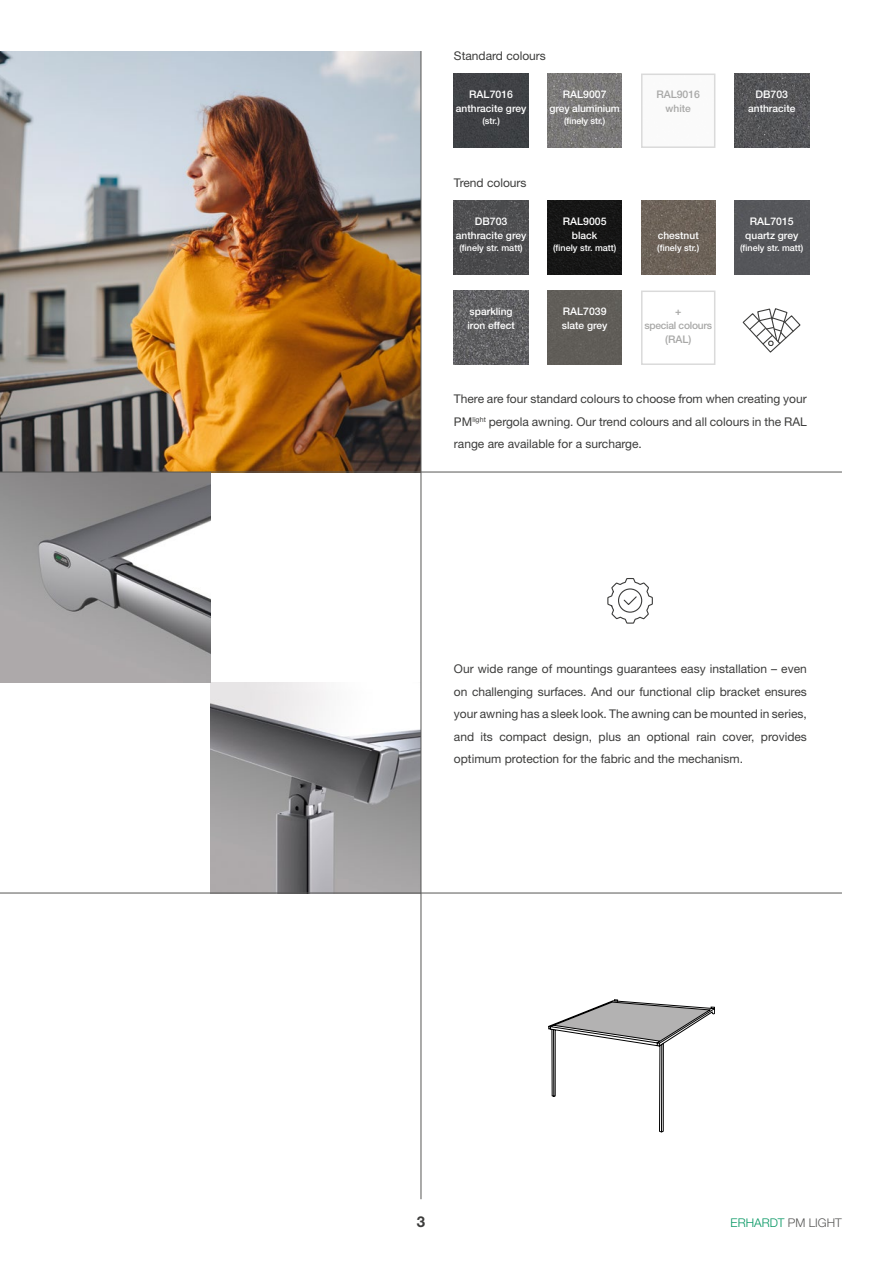
<style>
.page{position:relative;width:893px;height:1263px;background:#fff}
.page>*{position:absolute;margin:0;border:0;box-sizing:border-box;transform-origin:0 0}
.t1{font:700 15px "Helvetica Neue LT Pro";color:#3c3c3b}
.t2{font:12px/22.5px "Helvetica Neue LT Pro";color:#3c3c3b;text-align:justify}
.t3{font:300 12px "Helvetica Neue LT Pro";color:#009560}
.t4{font:500 10.5px "Helvetica Neue LT Pro";color:#fff}
.t5{font:500 10.5px "Helvetica Neue LT Pro";color:#a8a8a7}
.t6{font:500 10.2px/13.8px "Helvetica Neue LT Pro";color:#fff}
.t7{font:500 10.2px "Helvetica Neue LT Pro";letter-spacing:-.025em;color:#a8a8a7}
.t8{font:500 9px "Helvetica Neue LT Pro";color:#fff}
.s1{color:#575756}
</style>
<div class="page">
<img style="left:0;top:51px;width:421px;height:421px">
<img style="left:210px;top:682px;width:211px;height:211px">
<img style="left:0;top:473px;width:210px;height:209px">
<hr style="left:0;top:472px;width:842px;height:1px;background:#575756">
<hr style="left:421px;top:51px;width:1px;height:1148px;background:#575756">
<hr style="left:0;top:893px;width:842px;height:1px;background:#575756">
<img style="left:547px;top:74px;width:75px;height:74px">
<div style="left:454px;top:74px;width:74px;height:74px;background:#3f4145"></div>
<div style="left:641px;top:74px;width:74px;height:74px;border:2px solid #dadada"></div>
<div style="left:547px;top:291px;width:75px;height:74px;background:#605d58"></div>
<div style="left:547px;top:201px;width:75px;height:74px;background:#161616"></div>
<img style="left:641px;top:201px;width:74px;height:74px">
<div style="left:735px;top:201px;width:74px;height:74px;background:#55565a"></div>
<img style="left:454px;top:291px;width:74px;height:74px">
<div style="left:641px;top:291px;width:74px;height:74px;border:2px solid #dadada"></div>
<img style="left:735px;top:74px;width:74px;height:74px">
<img style="left:454px;top:201px;width:74px;height:74px">
<svg style="left:742px;top:308px;width:59px;height:45px"></svg>
<svg style="left:607px;top:578px;width:46px;height:46px"></svg>
<svg style="left:548px;top:999px;width:167px;height:133px"></svg>
<p class="t2" style="left:454px;top:44px;width:94px">Standard colours</p>
<p class="t4" style="left:469px;top:88px;width:45px">RAL7016</p>
<p class="t6" style="left:456px;top:101px;width:72px">anthracite grey</p>
<p class="t8" style="left:482px;top:115px;width:19px">(str.)</p>
<p class="t2" style="left:454px;top:171px;width:74px">Trend colours</p>
<p class="t4" style="left:475px;top:215px;width:34px">DB703</p>
<p class="t6" style="left:456px;top:228px;width:72px">anthracite grey</p>
<p class="t8" style="left:459px;top:242px;width:65px">(finely str. matt)</p>
<p class="t4" style="left:563px;top:88px;width:45px">RAL9007</p>
<p class="t6" style="left:550px;top:101px;width:72px">grey aluminium</p>
<p class="t8" style="left:564px;top:115px;width:43px">(finely str.)</p>
<p class="t4" style="left:563px;top:215px;width:45px">RAL9005</p>
<p class="t6" style="left:572px;top:228px;width:27px">black</p>
<p class="t8" style="left:553px;top:242px;width:65px">(finely str. matt)</p>
<p class="t5" style="left:656px;top:88px;width:45px">RAL9016</p>
<p class="t7" style="left:666px;top:102px;width:27px">white</p>
<p class="t6" style="left:658px;top:228px;width:42px">chestnut</p>
<p class="t8" style="left:657px;top:242px;width:44px">(finely str.)</p>
<p class="t6" style="left:467px;top:304px;width:49px">sparkling iron effect</p>
<p class="t5" style="left:675px;top:305px;width:8px">+</p>
<p class="t4" style="left:563px;top:305px;width:45px">RAL7039</p>
<p class="t6" style="left:562px;top:318px;width:47px">slate grey</p>
<p class="t7" style="left:644px;top:319px;width:69px">special colours</p>
<p class="t5" style="left:665px;top:333px;width:28px">(RAL)</p>
<p class="t4" style="left:755px;top:88px;width:34px">DB703</p>
<p class="t6" style="left:748px;top:101px;width:49px">anthracite</p>
<p class="t4" style="left:750px;top:215px;width:45px">RAL7015</p>
<p class="t6" style="left:745px;top:228px;width:55px">quartz grey</p>
<p class="t8" style="left:740px;top:242px;width:65px">(finely str. matt)</p>
<p class="t2" style="left:454px;top:387px;width:354px">There are four standard colours to choose from when creating your PM<sup>light</sup> pergola awning. Our trend colours and all colours in the RAL range are available for a surcharge.</p>
<p class="t2" style="left:454px;top:657px;width:354px">Our wide range of mountings guarantees easy installation – even on challenging surfaces. And our functional clip bracket ensures your awning has a sleek look. The awning can be mounted in series, and its compact design, plus an optional rain cover, provides optimum protection for the fabric and the mechanism.</p>
<p class="t1" style="left:417px;top:1212px;width:10px">3</p>
<p class="t3" style="left:731px;top:1215px;width:113px">ERHARDT <span class="s1">PM LIGHT</span></p>
</div>
